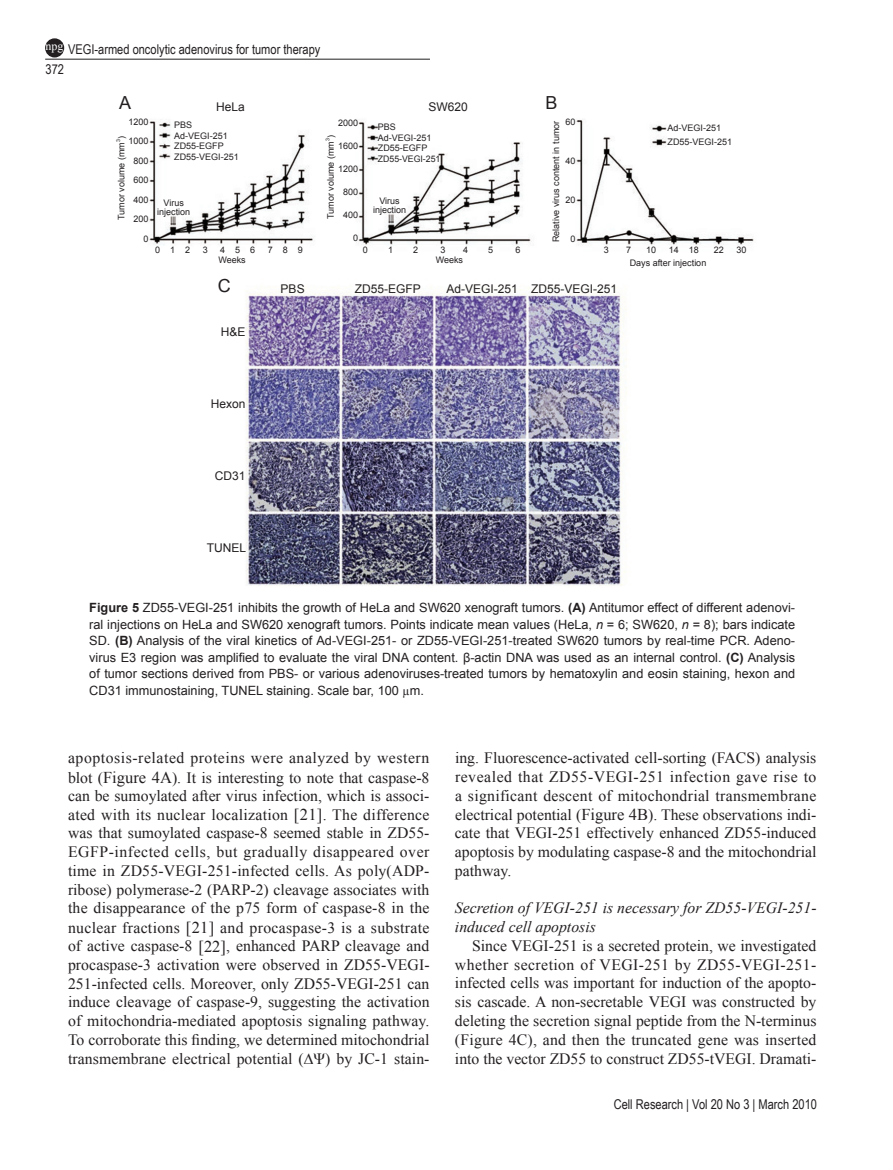
<style>
.page{position:relative;width:893px;height:1170px;background:#fff}
.page>*{position:absolute;margin:0;border:0;box-sizing:border-box;transform-origin:0 0}
.t1{font:18px "Arial";color:#231f20}
.t2{font:18px "Arial MT2";color:#231f20}
.t3{font:15.75px/18.8px "Times New Roman PSMT2";color:#231f20;text-align:justify}
.t4{font:15.75px/18.8px "Times New Roman";color:#231f20}
.t5{font:italic 15.75px/18.8px "Times New Roman";color:#231f20}
.t6{font:13.5px "Arial Narrow";color:#231f20}
.t7{font:12.75px/16.5px "Arial";color:#231f20;text-align:justify}
.t8{font:12px "Arial";color:#231f20}
.t9{font:12px "Times New Roman PSMT2";color:#fff}
.t10{font:9px/10.5px "Arial MT2";color:#231f20}
.t11{font:9px "Arial";color:#231f20}
.t12{font:5.25px "Arial";color:#231f20}
.s1{font-weight:700}
.s2{font-family:"Arial MT2"}
.s3{font-style:italic}
.s4{font-family:"Times New Roman PSMT2"}
.s5{font-size:16.5px}
</style>
<div class="page">
<hr style="left:45px;top:59px;width:385px;height:1px;background:#231f20">
<div style="left:46px;top:39px;width:17px;height:18px;background:#231f20;border-radius:50%"></div>
<div style="left:45px;top:38px;width:19px;height:19px;border:2px solid #231f20;border-radius:50%"></div>
<img style="left:149px;top:119px;width:605px;height:467px">
<p class="t6" style="left:68px;top:39px;width:254px">VEGI-armed oncolytic adenovirus for tumor therapy</p>
<p class="t9" style="left:46px;top:38px;width:19px">npg</p>
<p class="t6" style="left:46px;top:59px;width:20px">372</p>
<p class="t1" style="left:119px;top:91px;width:14px">A</p>
<p class="t1" style="left:546px;top:91px;width:14px">B</p>
<p class="t8" style="left:216px;top:99px;width:30px">HeLa</p>
<p class="t8" style="left:428px;top:99px;width:41px">SW620</p>
<p class="t10" style="left:129px;top:112px;width:22px;line-height:19.5px;text-align:center">1200<br>1000<br>800</p>
<p class="t11" style="left:134px;top:174px;width:17px">600</p>
<p class="t10" style="left:134px;top:190px;width:17px;line-height:19.5px;text-align:right">400<br>200<br>0</p>
<p class="t11" style="left:116px;top:220px;width:85px;rotate:-90deg">Tumor volume (mm )</p>
<p class="t12" style="left:115px;top:142px;width:4px;rotate:-90deg">3</p>
<p class="t11" style="left:550px;top:242px;width:123px;rotate:-90deg">Relative virus content in tumor</p>
<p class="t11" style="left:566px;top:116px;width:12px">60</p>
<p class="t10" style="left:338px;top:118px;width:22px">2000</p>
<p class="t11" style="left:338px;top:140px;width:22px">1600</p>
<p class="t10" style="left:338px;top:164px;width:22px">1200</p>
<p class="t10" style="left:343px;top:187px;width:17px">800</p>
<p class="t10" style="left:343px;top:210px;width:17px">400</p>
<p class="t10" style="left:353px;top:233px;width:7px">0</p>
<p class="t11" style="left:174px;top:119px;width:20px">PBS</p>
<p class="t10" style="left:174px;top:130px;width:66px">Ad-VEGI-251<br>ZD55-EGFP<br>ZD55-VEGI-251</p>
<p class="t11" style="left:378px;top:121px;width:20px">PBS</p>
<p class="t10" style="left:378px;top:132px;width:64px">Ad-VEGI-251<br>ZD55-EGFP<br>ZD55-VEGI-251</p>
<p class="t10" style="left:667px;top:121px;width:66px;line-height:13.5px">Ad-VEGI-251<br>ZD55-VEGI-251</p>
<p class="t11" style="left:325px;top:219px;width:85px;rotate:-90deg">Tumor volume (mm )</p>
<p class="t12" style="left:324px;top:141px;width:4px;rotate:-90deg">3</p>
<p class="t10" style="left:566px;top:155px;width:12px">40</p>
<p class="t10" style="left:566px;top:194px;width:12px">20</p>
<p class="t10" style="left:571px;top:233px;width:7px">0</p>
<p class="t10" style="left:157px;top:199px;width:35px;line-height:9px;text-align:center">Virus injection</p>
<p class="t10" style="left:373px;top:197px;width:35px;line-height:9px;text-align:center">Virus injection</p>
<p class="t11" style="left:155px;top:243px;width:37px">0 1 2</p>
<p class="t11" style="left:203px;top:243px;width:7px">3</p>
<p class="t11" style="left:220px;top:243px;width:37px">4 5 6</p>
<p class="t11" style="left:268px;top:243px;width:37px">7 8 9</p>
<p class="t11" style="left:363px;top:243px;width:7px">0</p>
<p class="t11" style="left:388px;top:243px;width:7px">1</p>
<p class="t11" style="left:413px;top:243px;width:7px">2</p>
<p class="t11" style="left:441px;top:243px;width:7px">3</p>
<p class="t11" style="left:463px;top:243px;width:7px">4</p>
<p class="t11" style="left:488px;top:243px;width:7px">5</p>
<p class="t11" style="left:516px;top:243px;width:7px">6</p>
<p class="t11" style="left:218px;top:254px;width:29px">Weeks</p>
<p class="t11" style="left:436px;top:254px;width:29px">Weeks</p>
<p class="t11" style="left:604px;top:243px;width:7px">3</p>
<p class="t11" style="left:626px;top:243px;width:7px">7</p>
<p class="t11" style="left:646px;top:243px;width:12px">10</p>
<p class="t11" style="left:669px;top:243px;width:32px">14 18</p>
<p class="t11" style="left:714px;top:243px;width:12px">22</p>
<p class="t11" style="left:736px;top:243px;width:12px">30</p>
<p class="t10" style="left:630px;top:257px;width:78px">Days after injection</p>
<p class="t2" style="left:218px;top:273px;width:14px">C</p>
<p class="t8" style="left:221px;top:324px;width:26px">H&amp;E</p>
<p class="t8" style="left:211px;top:396px;width:36px">Hexon</p>
<p class="t8" style="left:215px;top:468px;width:32px">CD31</p>
<p class="t8" style="left:207px;top:540px;width:41px">TUNEL</p>
<p class="t8" style="left:281px;top:280px;width:26px">PBS</p>
<p class="t8" style="left:355px;top:280px;width:68px">ZD55-EGFP</p>
<p class="t8" style="left:446px;top:280px;width:172px">Ad-VEGI-251 ZD55-VEGI-251</p>
<p class="t7" style="left:89px;top:599px;width:707px"><span class="s1">Figure 5</span> ZD55-VEGI-251 inhibits the growth of HeLa and SW620 xenograft tumors. <span class="s1">(A)</span> <span class="s2">Antitumor effect of different adenovi&shy;</span>ral injections on HeLa and SW620 xenograft tumors. Points indicate mean values (HeLa, <span class="s3">n</span> = 6; SW620, <span class="s3">n</span> = 8); bars indicate <span class="s2">SD.</span> <span class="s1">(B)</span> Analysis of the viral kinetics of Ad-VEGI-251- or ZD55-VEGI-251-treated SW620 tumors by real-time PCR. Adeno&shy;virus E3 region was amplified to evaluate the viral DNA content. β-actin DNA was used as an internal control. <span class="s1">(C)</span> <span class="s2">Analysis </span>of tumor sections derived from PBS- or various adenoviruses-treated tumors by hematoxylin and eosin staining, hexon and CD31 immunostaining, TUNEL staining. Scale bar, 100 <span class="s4">µ</span><span class="s2">m.</span></p>
<p class="t3" style="left:68px;top:748px;width:363px">apoptosis-related proteins were analyzed by western blot (<span class="s5">Figure 4A</span>). It is interesting to note that caspase-8 can be sumoylated after virus infection, which is associ&shy;ated with its nuclear localization <span class="s5">[21]</span>. The difference was that sumoylated caspase-8 seemed stable in ZD55- EGFP-infected cells, but gradually disappeared over time in ZD55-VEGI-251-infected cells. As poly(ADP&shy;ribose) polymerase-2 (PARP-2) cleavage associates with the disappearance of the p75 form of caspase-8 in the nuclear fractions <span class="s5">[21]</span> and procaspase-3 is a substrate of active caspase-8 <span class="s5">[22]</span>, enhanced PARP cleavage and procaspase-3 activation were observed in ZD55-VEGI-251-infected cells. Moreover, only ZD55-VEGI-251 can induce cleavage of caspase-9, suggesting the activation of mitochondria-mediated apoptosis signaling pathway.</p>
<p class="t4" style="left:68px;top:1029px;width:363px">To corroborate this finding, we determined mitochondrial transmembrane electrical potential (∆Ψ) by JC-1 stain<span class="s4">-</span></p>
<p class="t3" style="left:455px;top:748px;width:363px">ing. Fluorescence-activated cell-sorting (FACS) analysis revealed that ZD55-VEGI-251 infection gave rise to a significant descent of mitochondrial transmembrane electrical potential (<span class="s5">Figure 4B</span>). These observations indi&shy;cate that VEGI-251 effectively enhanced ZD55-induced apoptosis by modulating caspase-8 and the mitochondrial pathway.</p>
<p class="t5" style="left:455px;top:898px;width:363px">Secretion of VEGI-251 is necessary for ZD55-VEGI-251- induced cell apoptosis</p>
<p class="t3" style="left:455px;top:936px;width:363px;text-indent:17px">Since VEGI-251 is a secreted protein, we investigated whether secretion of VEGI-251 by ZD55-VEGI-251- infected cells was important for induction of the apopto&shy;sis cascade. A non-secretable VEGI was constructed by deleting the secretion signal peptide from the N-terminus (Figure 4C), and then the truncated gene was inserted into the vector ZD55 to construct ZD55-tVEGI. Dramati-</p>
<p class="t6" style="left:614px;top:1094px;width:205px">Cell Research | Vol 20 No 3 | March 2010</p>
</div>
